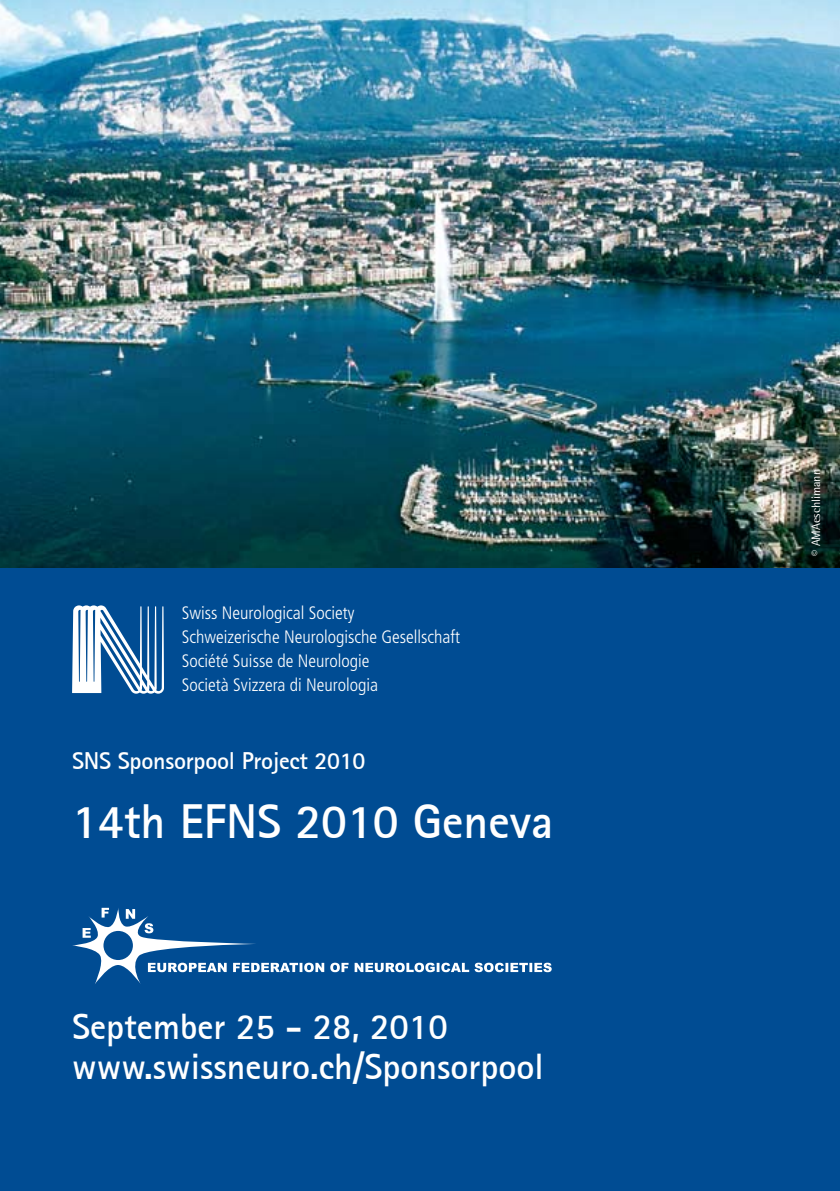
<style>
.page{position:relative;width:840px;height:1191px;background:#fff}
.page>*{position:absolute;margin:0;border:0;box-sizing:border-box;transform-origin:0 0}
.t1{font:700 48px "Libre Sans Serif S Si";color:#fff}
.t2{font:700 36px/40px "Libre Sans Serif S Si";color:#fff}
.t3{font:700 24px "Libre Sans Serif S Si";letter-spacing:-.01em;color:#fff}
.t4{font:300 condensed 18px/24px "Frutiger";color:#fff}
.t5{font:12px "Libre Semi Sans S Si";color:#fff}
</style>
<div class="page">
<div style="left:0;top:567px;width:839px;height:624px;background:#004c93"></div>
<img style="left:0;top:0;width:839px;height:567px">
<svg style="left:72px;top:605px;width:92px;height:88px"></svg>
<svg style="left:72px;top:907px;width:479px;height:77px"></svg>
<p class="t4" style="left:182px;top:601px;width:280px">Swiss Neurological Society<br>Schweizerische Neurologische Gesellschaft Société Suisse de Neurologie<br>Società Svizzera di Neurologia</p>
<h3 class="t3" style="left:72px;top:746px;width:295px">SNS Sponsorpool Project 2010</h3>
<h1 class="t1" style="left:72px;top:791px;width:482px">14th EFNS 2010 Geneva</h1>
<h2 class="t2" style="left:72px;top:1005px;width:473px">September 25 - 28, 2010 www.swissneuro.ch/Sponsorpool</h2>
<p class="t5" style="left:808px;top:555px;width:88px;rotate:-90deg">© AMAeschlimann</p>
</div>
